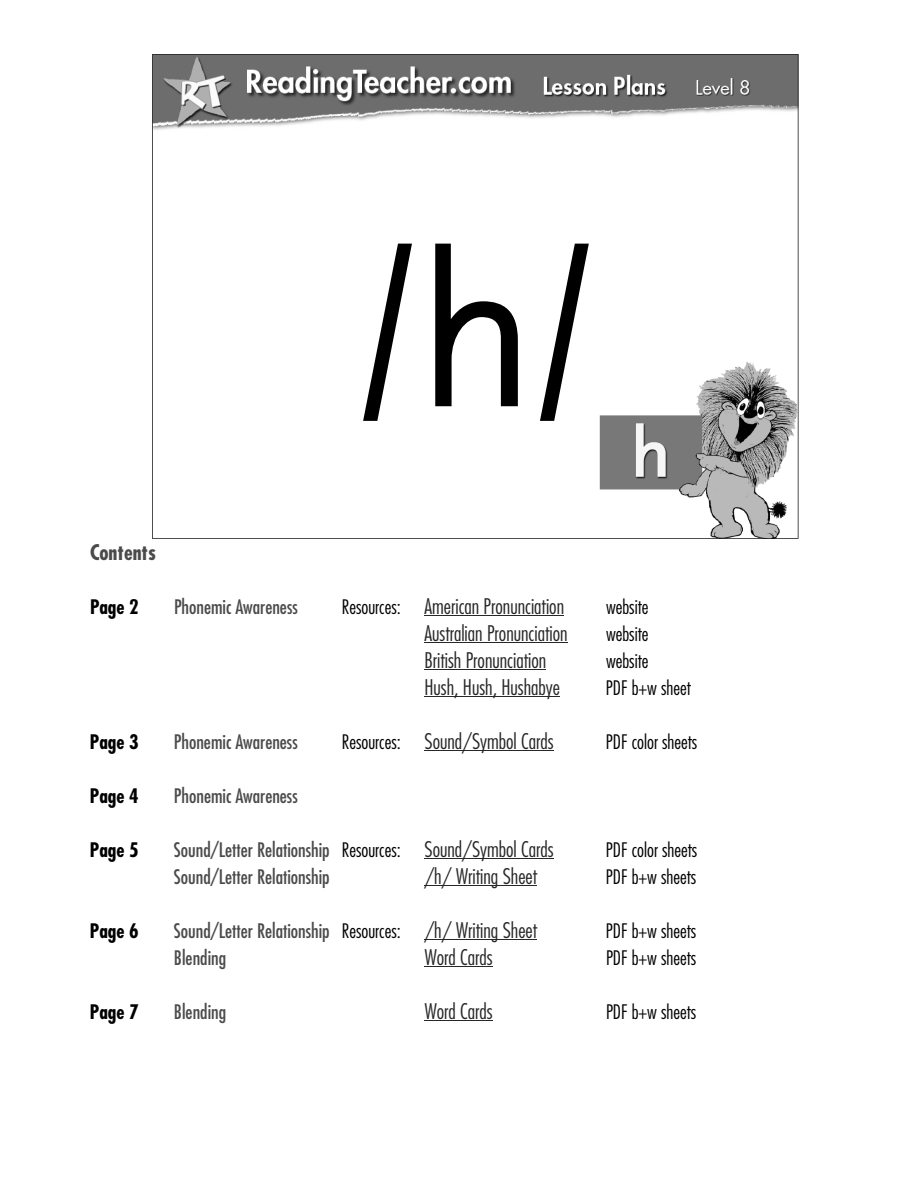
<style>
.page{position:relative;width:918px;height:1188px;background:#fff}
.page>*{position:absolute;margin:0;border:0;box-sizing:border-box;transform-origin:0 0}
.t1{font:232.65px "Sassoon Sans US Rg";color:#000}
.t2{font:300 condensed 21px "Futura";color:#272727}
.t3{font:700 condensed 21px "Futura";color:#4b4b4b}
.t4{font:condensed 19.5px "Futura";color:#4b4b4b}
.t5{font:300 condensed 19.5px "Futura";color:#000}
.t6{font:700 condensed 19.5px "Futura";color:#000}
.s1{font-size:19.5px;color:#000}
.s2{font-weight:300;color:#000}
.s3{font-weight:300;font-size:21px;color:#272727}
</style>
<div class="page">
<svg style="left:152px;top:54px;width:647px;height:485px"></svg>
<hr style="left:424px;top:615px;width:140px;height:1px;background:#272727">
<hr style="left:424px;top:642px;width:144px;height:1px;background:#272727">
<hr style="left:424px;top:669px;width:122px;height:1px;background:#272727">
<hr style="left:424px;top:696px;width:136px;height:1px;background:#272727">
<hr style="left:424px;top:750px;width:130px;height:1px;background:#272727">
<hr style="left:424px;top:858px;width:130px;height:1px;background:#272727">
<hr style="left:424px;top:885px;width:113px;height:1px;background:#272727">
<hr style="left:424px;top:939px;width:113px;height:1px;background:#272727">
<hr style="left:424px;top:966px;width:69px;height:1px;background:#272727">
<hr style="left:424px;top:1020px;width:69px;height:1px;background:#272727">
<h1 class="t1" style="left:351px;top:200px;width:253px">/h/</h1>
<p class="t3" style="left:90px;top:539px;width:67px">Contents</p>
<p class="t6" style="left:90px;top:594px;width:50px">Page 2</p>
<p class="t4" style="left:174px;top:595px;width:125px">Phonemic Awareness</p>
<p class="t2" style="left:342px;top:593px;width:224px"><span class="s1">Resources:</span> American Pronunciation</p>
<p class="t5" style="left:606px;top:595px;width:44px">website</p>
<p class="t2" style="left:424px;top:620px;width:145px">Australian Pronunciation</p>
<p class="t5" style="left:606px;top:622px;width:44px">website</p>
<p class="t2" style="left:424px;top:647px;width:123px">British Pronunciation</p>
<p class="t5" style="left:606px;top:649px;width:44px">website</p>
<p class="t2" style="left:424px;top:674px;width:137px">Hush, Hush, Hushabye</p>
<p class="t5" style="left:606px;top:676px;width:86px">PDF b+w sheet</p>
<p class="t6" style="left:90px;top:729px;width:50px">Page 3</p>
<p class="t4" style="left:174px;top:730px;width:125px">Phonemic Awareness</p>
<p class="t2" style="left:342px;top:728px;width:213px"><span class="s1">Resources:</span> Sound/Symbol Cards</p>
<p class="t5" style="left:606px;top:730px;width:93px">PDF color sheets</p>
<p class="t6" style="left:90px;top:783px;width:50px">Page 4</p>
<p class="t4" style="left:174px;top:784px;width:125px">Phonemic Awareness</p>
<p class="t6" style="left:90px;top:837px;width:50px">Page 5</p>
<p class="t4" style="left:174px;top:838px;width:381px">Sound/Letter Relationship <span class="s2">Resources:</span> <span class="s3">Sound/Symbol Cards</span></p>
<p class="t5" style="left:606px;top:838px;width:93px">PDF color sheets</p>
<p class="t4" style="left:174px;top:865px;width:157px">Sound/Letter Relationship</p>
<p class="t2" style="left:424px;top:863px;width:114px">/h/ Writing Sheet</p>
<p class="t5" style="left:606px;top:865px;width:92px">PDF b+w sheets</p>
<p class="t6" style="left:90px;top:918px;width:50px">Page 6</p>
<p class="t4" style="left:174px;top:919px;width:365px">Sound/Letter Relationship <span class="s2">Resources:</span> <span class="s3">/h/ Writing Sheet</span></p>
<p class="t5" style="left:606px;top:919px;width:92px">PDF b+w sheets</p>
<p class="t4" style="left:174px;top:946px;width:54px">Blending</p>
<p class="t2" style="left:424px;top:944px;width:70px">Word Cards</p>
<p class="t5" style="left:606px;top:946px;width:92px">PDF b+w sheets</p>
<p class="t6" style="left:90px;top:999px;width:50px">Page 7</p>
<p class="t4" style="left:174px;top:1000px;width:54px">Blending</p>
<p class="t2" style="left:424px;top:998px;width:70px">Word Cards</p>
<p class="t5" style="left:606px;top:1000px;width:92px">PDF b+w sheets</p>
</div>
